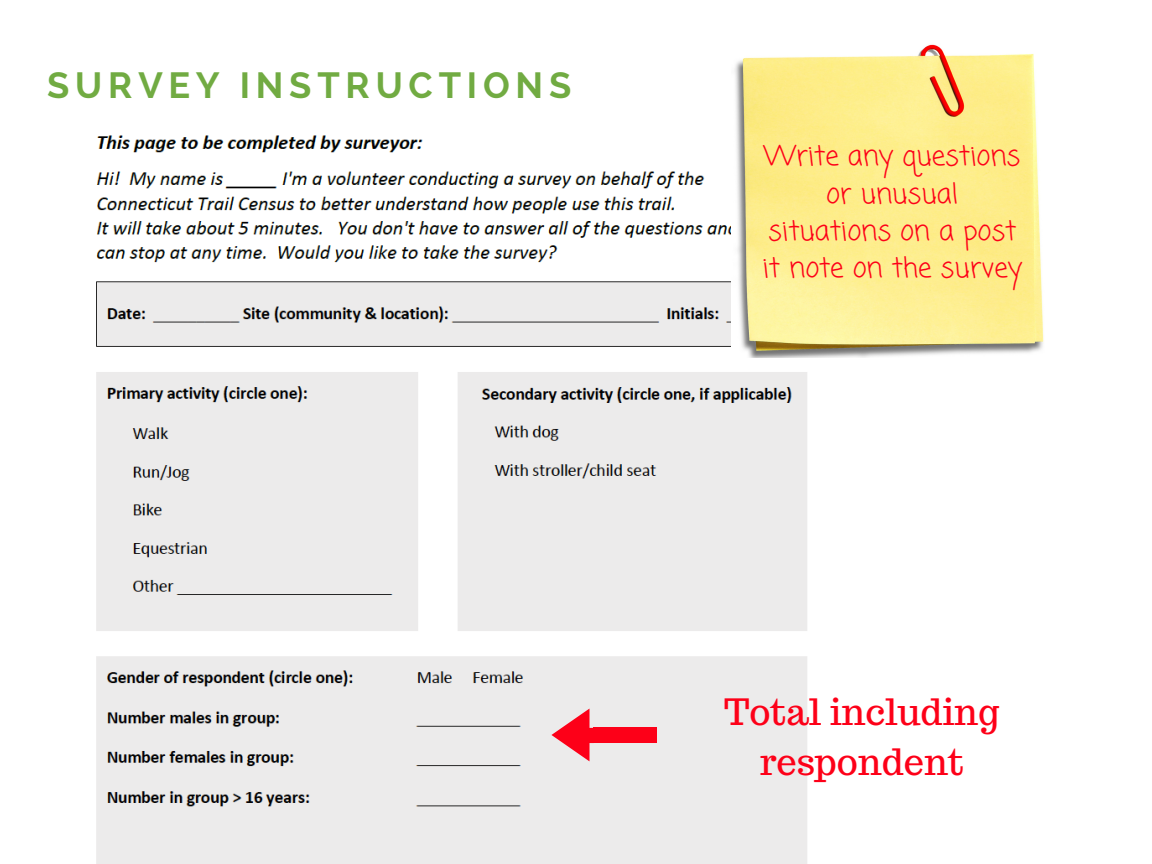
<style>
.page{position:relative;width:1152px;height:864px;background:#fff}
.page>*{position:absolute;margin:0;border:0;box-sizing:border-box;transform-origin:0 0}
.t1{font:36.3px/50.7px "Trocchi";color:#fd0018;text-align:center}
.t2{font:700 36.3px "Raleway";letter-spacing:.16em;color:#71ab42}
.t3{font:27.15px/37.2px "Coming Soon";color:#fd0018;text-align:center}
</style>
<div class="page">
<img style="left:96px;top:135px;width:711px;height:729px">
<svg style="left:551px;top:709px;width:43px;height:52px;background:#f47a85"></svg>
<div style="left:594px;top:728px;width:59px;height:15px;background:#fd0018"></div>
<div style="left:652px;top:728px;width:5px;height:15px;background:#fd0018"></div>
<img style="left:731px;top:44px;width:313px;height:314px">
<h1 class="t2" style="left:47px;top:64px;width:526px">SURVEY INSTRUCTIONS</h1>
<p class="t3" style="left:763px;top:139px;width:261px">Write any questions or unusual situations on a post it note on the survey</p>
<h1 class="t1" style="left:724px;top:686px;width:277px">Total including respondent</h1>
</div>
